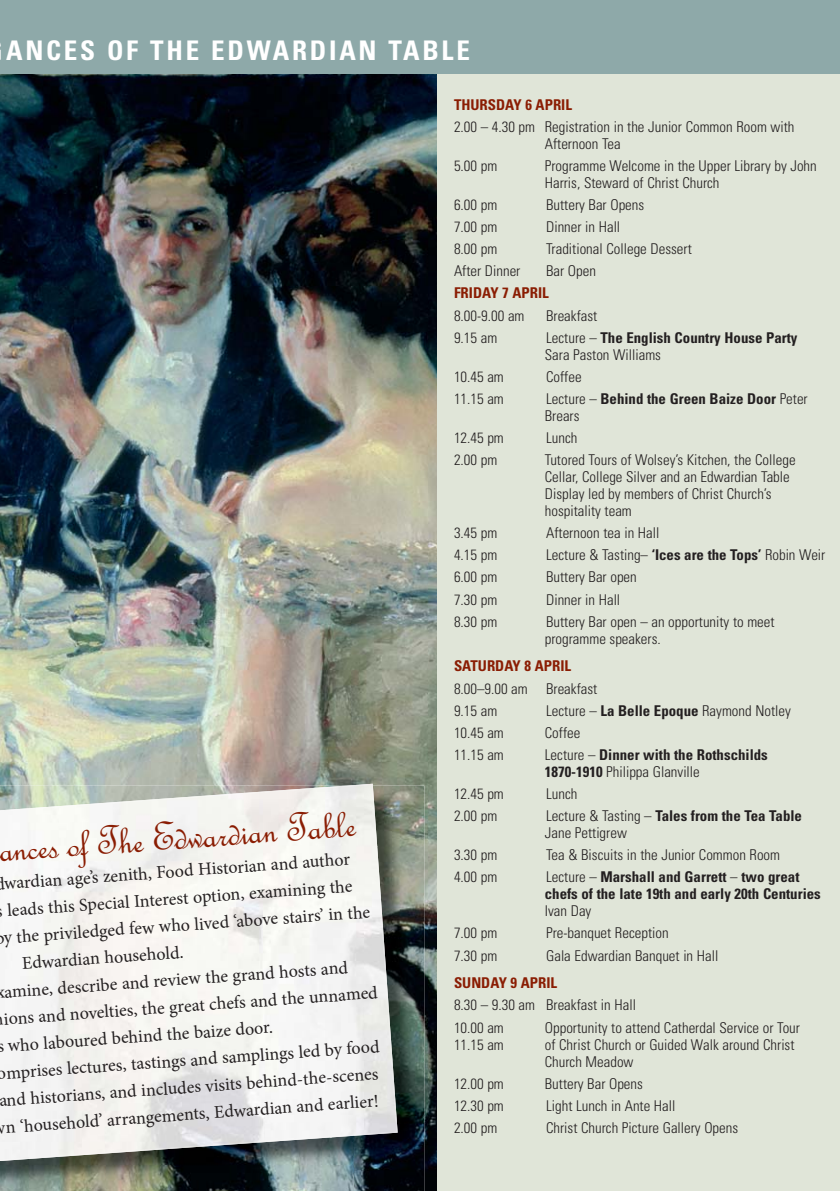
<style>
.page{position:relative;width:840px;height:1191px;background:#fff}
.page>*{position:absolute;margin:0;border:0;box-sizing:border-box;transform-origin:0 0}
.t1{font:43px "AT French Script";color:#8a1d03}
.t2{font:700 condensed 27px "Univers";letter-spacing:.1em;color:#fff}
.t3{font:18px "Minion Pro";color:#231f20}
.t4{font:300 condensed 14.8px/17px "Univers";color:#231f20}
.t5{font:700 condensed 14.8px/17px "Univers";color:#231f20}
.t6{font:700 condensed 14.8px "Univers";color:#8a1d03}
.s1{font-weight:300}
.s2{font-weight:700}
</style>
<div class="page">
<img style="left:0;top:74px;width:437px;height:1117px">
<div style="left:437px;top:71px;width:402px;height:1120px;background:#e0e5d8"></div>
<div style="left:0;top:0;width:839px;height:74px;background:#8ea9a9"></div>
<img style="left:353px;top:785px;width:71px;height:406px">
<img style="left:0;top:1161px;width:353px;height:30px">
<img style="left:0;top:847px;width:330px;height:287px">
<img style="left:0;top:783px;width:397px;height:64px">
<img style="left:330px;top:846px;width:67px;height:315px">
<img style="left:0;top:1134px;width:331px;height:27px">
<h2 class="t2" style="left:6px;top:40px;width:465px">ANCES OF THE EDWARDIAN TABLE</h2>
<h1 class="t1" style="left:-4px;top:821px;width:359px;rotate:-4deg">ances of The Edwardian Table</h1>
<p class="t3" style="left:4px;top:876px;width:348px;rotate:-4deg">wardian age’s zenith, Food Historian and author</p>
<p class="t3" style="left:7px;top:903px;width:347px;rotate:-4deg">leads this Special Interest option, examining the</p>
<p class="t3" style="left:3px;top:930px;width:369px;rotate:-4deg">y the priviledged few who lived ‘above stairs’ in the</p>
<p class="t3" style="left:21px;top:956px;width:163px;rotate:-4deg">Edwardian household.</p>
<p class="t3" style="left:-5px;top:985px;width:355px;rotate:-4deg">xamine, describe and review the grand hosts and</p>
<p class="t3" style="left:3px;top:1011px;width:377px;rotate:-4deg">ions and novelties, the great chefs and the unnamed</p>
<p class="t3" style="left:-4px;top:1039px;width:278px;rotate:-4deg">s who laboured behind the baize door.</p>
<p class="t3" style="left:-3px;top:1066px;width:385px;rotate:-4deg">omprises lectures, tastings and samplings led by food</p>
<p class="t3" style="left:-2px;top:1093px;width:382px;rotate:-4deg">and historians, and includes visits behind-the-scenes</p>
<p class="t3" style="left:5px;top:1119px;width:375px;rotate:-4deg">n ‘household’ arrangements, Edwardian and earlier!</p>
<p class="t6" style="left:454px;top:99px;width:119px">THURSDAY 6 APRIL</p>
<p class="t4" style="left:544px;top:119px;width:251px;text-indent:-91px">2.00 – 4.30 pm Registration in the Junior Common Room with<br>Afternoon Tea</p>
<p class="t4" style="left:454px;top:159px;width:45px">5.00 pm</p>
<p class="t4" style="left:544px;top:159px;width:273px">Programme Welcome in the Upper Library by John<br>Harris, Steward of Christ Church</p>
<p class="t4" style="left:454px;top:198px;width:45px">6.00 pm</p>
<p class="t4" style="left:546px;top:198px;width:99px">Buttery Bar Opens</p>
<p class="t4" style="left:454px;top:220px;width:45px">7.00 pm</p>
<p class="t4" style="left:546px;top:220px;width:76px">Dinner in Hall</p>
<p class="t4" style="left:454px;top:242px;width:45px">8.00 pm</p>
<p class="t4" style="left:546px;top:242px;width:147px">Traditional College Dessert</p>
<p class="t4" style="left:454px;top:264px;width:68px">After Dinner</p>
<p class="t4" style="left:546px;top:264px;width:51px">Bar Open</p>
<p class="t6" style="left:454px;top:288px;width:96px">FRIDAY 7 APRIL</p>
<p class="t4" style="left:454px;top:308px;width:72px">8.00-9.00 am</p>
<p class="t4" style="left:546px;top:308px;width:53px">Breakfast</p>
<p class="t4" style="left:454px;top:330px;width:45px">9.15 am</p>
<p class="t5" style="left:544px;top:330px;width:254px"><span class="s1">Lecture –</span> The English Country House Party<br><span class="s1">Sara Paston Williams</span></p>
<p class="t4" style="left:454px;top:369px;width:51px">10.45 am</p>
<p class="t4" style="left:546px;top:369px;width:37px">Coffee</p>
<p class="t4" style="left:454px;top:391px;width:51px">11.15 am</p>
<p class="t5" style="left:544px;top:391px;width:264px"><span class="s1">Lecture –</span> Behind the Green Baize Door <span class="s1">Peter<br>Brears</span></p>
<p class="t4" style="left:454px;top:431px;width:51px">12.45 pm</p>
<p class="t4" style="left:546px;top:431px;width:33px">Lunch</p>
<p class="t4" style="left:454px;top:453px;width:45px">2.00 pm</p>
<p class="t4" style="left:544px;top:453px;width:252px">Tutored Tours of Wolsey’s Kitchen, the College Cellar, College Silver and an Edwardian Table Display led by members of Christ Church’s hospitality team</p>
<p class="t4" style="left:454px;top:526px;width:45px">3.45 pm</p>
<p class="t4" style="left:546px;top:526px;width:115px">Afternoon tea in Hall</p>
<p class="t4" style="left:454px;top:548px;width:45px">4.15 pm</p>
<p class="t4" style="left:546px;top:548px;width:280px">Lecture &amp; Tasting– <span class="s2">‘Ices are the Tops’</span> Robin Weir</p>
<p class="t4" style="left:454px;top:570px;width:45px">6.00 pm</p>
<p class="t4" style="left:546px;top:570px;width:92px">Buttery Bar open</p>
<p class="t4" style="left:454px;top:592px;width:45px">7.30 pm</p>
<p class="t4" style="left:546px;top:592px;width:76px">Dinner in Hall</p>
<p class="t4" style="left:454px;top:614px;width:45px">8.30 pm</p>
<p class="t4" style="left:544px;top:614px;width:231px">Buttery Bar open – an opportunity to meet programme speakers.</p>
<p class="t6" style="left:454px;top:661px;width:118px">SATURDAY 8 APRIL</p>
<p class="t4" style="left:454px;top:678px;width:145px;line-height:22.2px">8.00–9.00 am Breakfast<br>9.15 am</p>
<p class="t4" style="left:546px;top:703px;width:246px">Lecture – <span class="s2">La Belle Epoque</span> Raymond Notley</p>
<p class="t4" style="left:454px;top:725px;width:51px">10.45 am</p>
<p class="t4" style="left:544px;top:725px;width:37px">Coffee</p>
<p class="t4" style="left:454px;top:747px;width:51px">11.15 am</p>
<p class="t5" style="left:544px;top:747px;width:224px"><span class="s1">Lecture –</span> Dinner with the Rothschilds<br>1870-1910 <span class="s1">Philippa Glanville</span></p>
<p class="t4" style="left:454px;top:786px;width:51px">12.45 pm</p>
<p class="t4" style="left:546px;top:786px;width:33px">Lunch</p>
<p class="t4" style="left:454px;top:809px;width:45px">2.00 pm</p>
<p class="t4" style="left:544px;top:809px;width:258px">Lecture &amp; Tasting – <span class="s2">Tales from the Tea Table<br></span>Jane Pettigrew</p>
<p class="t4" style="left:454px;top:848px;width:45px">3.30 pm</p>
<p class="t4" style="left:546px;top:848px;width:235px">Tea &amp; Biscuits in the Junior Common Room</p>
<p class="t4" style="left:454px;top:870px;width:45px">4.00 pm</p>
<p class="t5" style="left:544px;top:870px;width:277px"><span class="s1">Lecture –</span> Marshall and Garrett <span class="s1">–</span> two great chefs of the late 19th and early 20th Centuries</p>
<p class="t4" style="left:544px;top:904px;width:48px">Ivan Day</p>
<p class="t4" style="left:454px;top:926px;width:45px">7.00 pm</p>
<p class="t4" style="left:546px;top:926px;width:124px">Pre-banquet Reception</p>
<p class="t4" style="left:454px;top:948px;width:45px">7.30 pm</p>
<p class="t4" style="left:546px;top:948px;width:173px">Gala Edwardian Banquet in Hall</p>
<p class="t6" style="left:454px;top:977px;width:104px">SUNDAY 9 APRIL</p>
<p class="t4" style="left:454px;top:995px;width:183px;line-height:22.2px">8.30 – 9.30 am Breakfast in Hall<br>10.00 am</p>
<p class="t4" style="left:544px;top:1020px;width:256px">Opportunity to attend Catherdal Service or Tour</p>
<p class="t4" style="left:454px;top:1037px;width:51px">11.15 am</p>
<p class="t4" style="left:544px;top:1037px;width:251px">of Christ Church or Guided Walk around Christ<br>Church Meadow</p>
<p class="t4" style="left:454px;top:1076px;width:51px">12.00 pm</p>
<p class="t4" style="left:544px;top:1076px;width:99px">Buttery Bar Opens</p>
<p class="t4" style="left:454px;top:1098px;width:51px">12.30 pm</p>
<p class="t4" style="left:546px;top:1098px;width:131px">Light Lunch in Ante Hall</p>
<p class="t4" style="left:454px;top:1120px;width:45px">2.00 pm</p>
<p class="t4" style="left:546px;top:1120px;width:193px">Christ Church Picture Gallery Opens</p>
</div>
